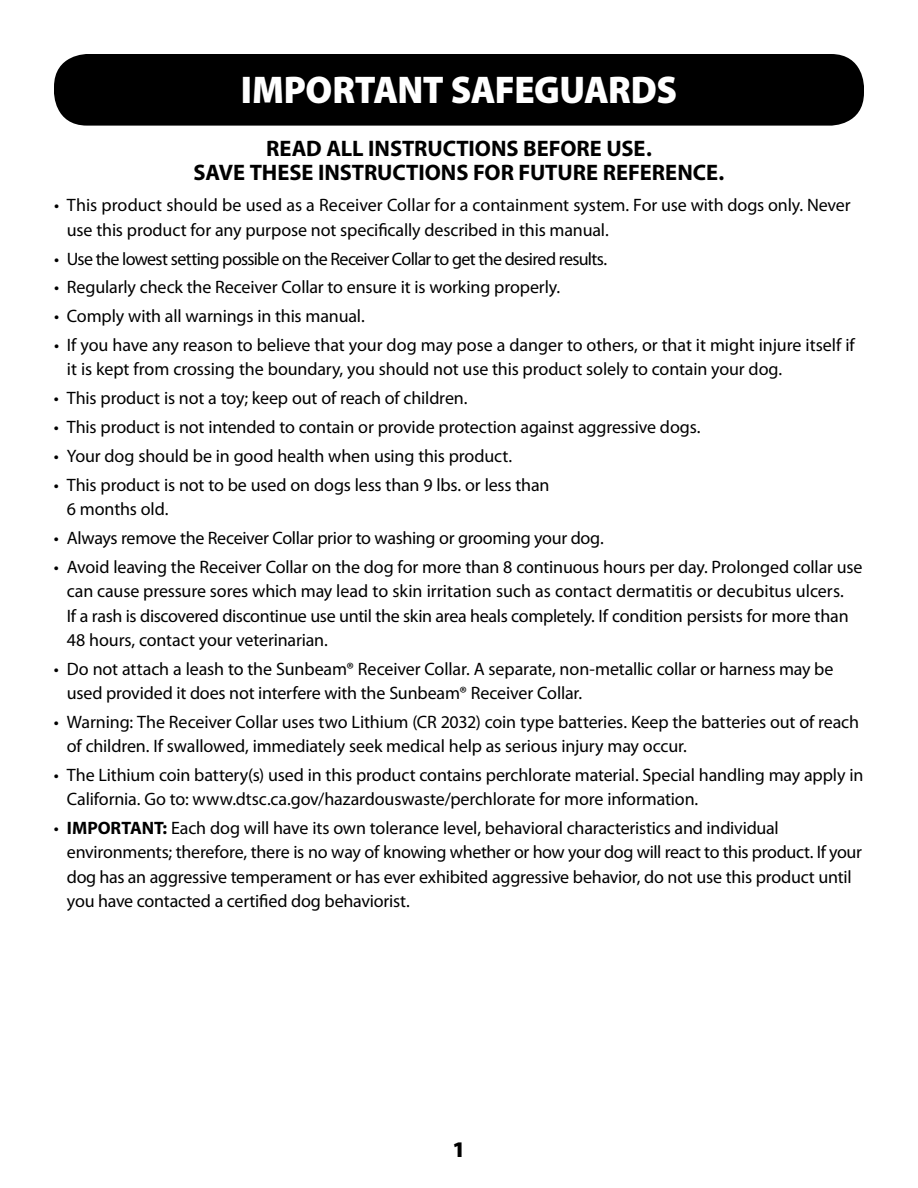
<style>
.page{position:relative;width:918px;height:1188px;background:#fff}
.page>*{position:absolute;margin:0;border:0;box-sizing:border-box;transform-origin:0 0}
.t1{font:900 38.85px "Myriad Pro";letter-spacing:-.015em;color:#fff;scale:.95 1}
.t2{font:700 22.5px/24.3px "Myriad Pro";letter-spacing:-.005em;color:#000;text-align:center}
.t3{font:900 22.5px "Myriad Pro";color:#000}
.t4{font:18px/24.3px "Myriad Pro";letter-spacing:-.01em;color:#000}
.t5{font:18px "Myriad Pro";letter-spacing:-.04em;color:#000}
.s1{font-weight:700}
</style>
<div class="page">
<div style="left:54px;top:54px;width:810px;height:72px;background:#000;border-radius:33px"></div>
<h1 class="t1" style="left:241px;top:64px;width:460px">IMPORTANT SAFEGUARDS</h1>
<p class="t2" style="left:194px;top:135px;width:532px">READ ALL INSTRUCTIONS BEFORE USE.<br>SAVE THESE INSTRUCTIONS FOR FUTURE REFERENCE.</p>
<p class="t4" style="left:67px;top:193px;width:785px;text-indent:-13px">• This product should be used as a Receiver Collar for a containment system. For use with dogs only. Never use this product for any purpose not specifically described in this manual.</p>
<p class="t5" style="left:54px;top:247px;width:555px">• Use the lowest setting possible on the Receiver Collar to get the desired results.</p>
<p class="t4" style="left:54px;top:275px;width:508px">• Regularly check the Receiver Collar to ensure it is working properly.</p>
<p class="t4" style="left:54px;top:304px;width:312px">• Comply with all warnings in this manual.</p>
<p class="t4" style="left:67px;top:333px;width:789px;text-indent:-13px">• If you have any reason to believe that your dog may pose a danger to others, or that it might injure itself if it is kept from crossing the boundary, you should not use this product solely to contain your dog.</p>
<p class="t4" style="left:54px;top:386px;width:415px">• This product is not a toy; keep out of reach of children.</p>
<p class="t4" style="left:54px;top:415px;width:648px">• This product is not intended to contain or provide protection against aggressive dogs.</p>
<p class="t4" style="left:54px;top:444px;width:460px">• Your dog should be in good health when using this product.</p>
<p class="t4" style="left:67px;top:473px;width:484px;text-indent:-13px">• This product is not to be used on dogs less than 9 lbs. or less than<br>6 months old.</p>
<p class="t4" style="left:54px;top:526px;width:551px">• Always remove the Receiver Collar prior to washing or grooming your dog.</p>
<p class="t4" style="left:67px;top:555px;width:797px;text-indent:-13px">• Avoid leaving the Receiver Collar on the dog for more than 8 continuous hours per day. Prolonged collar use can cause pressure sores which may lead to skin irritation such as contact dermatitis or decubitus ulcers.<br>If a rash is discovered discontinue use until the skin area heals completely. If condition persists for more than 48 hours, contact your veterinarian.</p>
<p class="t4" style="left:67px;top:656px;width:768px;text-indent:-13px">• Do not attach a leash to the Sunbeam® Receiver Collar. A separate, non-metallic collar or harness may be used provided it does not interfere with the Sunbeam® Receiver Collar.</p>
<p class="t4" style="left:67px;top:709px;width:794px;text-indent:-13px">• Warning: The Receiver Collar uses two Lithium (CR 2032) coin type batteries. Keep the batteries out of reach of children. If swallowed, immediately seek medical help as serious injury may occur.</p>
<p class="t4" style="left:67px;top:762px;width:798px;text-indent:-13px">• The Lithium coin battery(s) used in this product contains perchlorate material. Special handling may apply in<br>California. Go to: www.dtsc.ca.gov/hazardouswaste/perchlorate for more information.</p>
<p class="t4" style="left:67px;top:816px;width:797px;text-indent:-13px">• <span class="s1">IMPORTANT:</span> Each dog will have its own tolerance level, behavioral characteristics and individual environments; therefore, there is no way of knowing whether or how your dog will react to this product. If your dog has an aggressive temperament or has ever exhibited aggressive behavior, do not use this product until you have contacted a certified dog behaviorist.</p>
<p class="t3" style="left:453px;top:1135px;width:14px">1</p>
</div>
